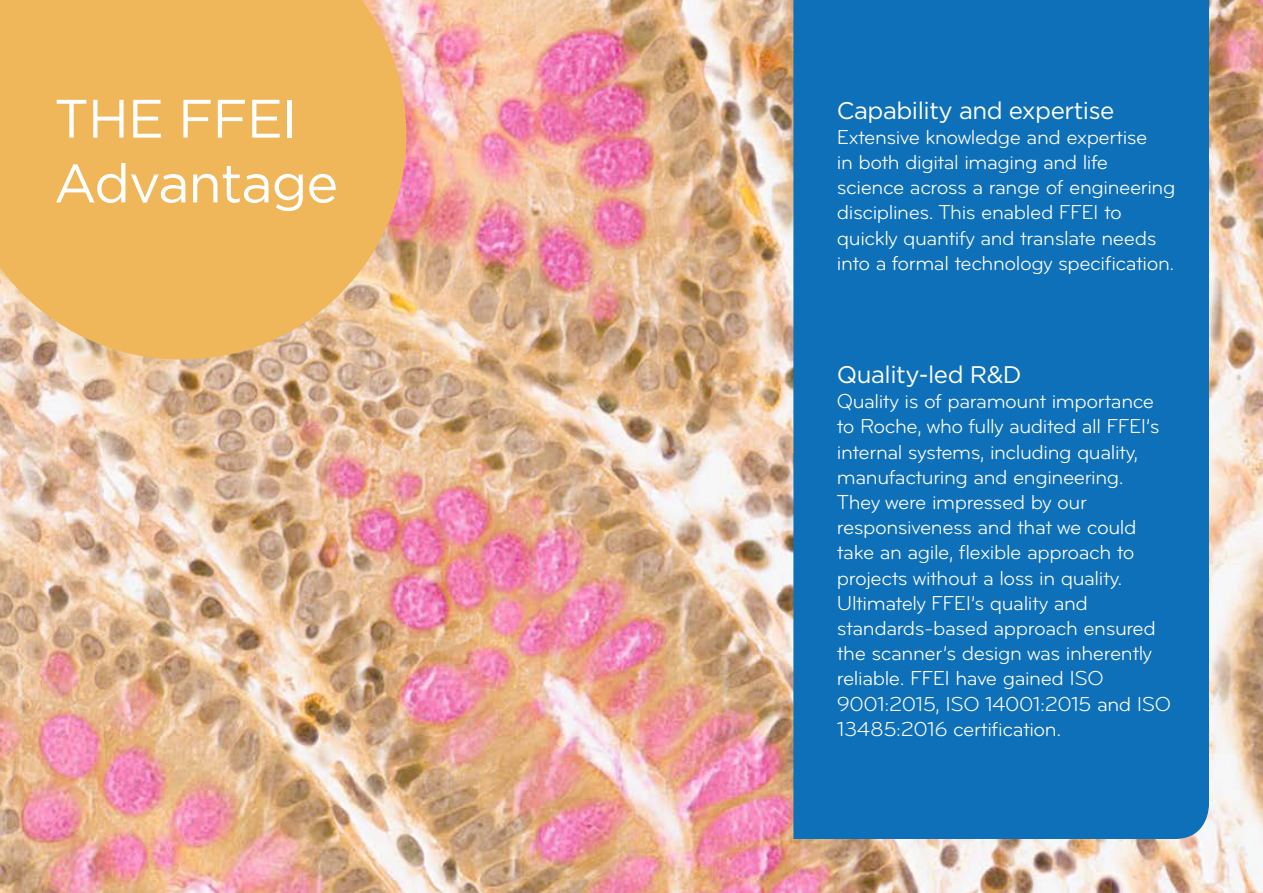
<style>
.page{position:relative;width:1263px;height:893px;background:#fff}
.page>*{position:absolute;margin:0;border:0;box-sizing:border-box;transform-origin:0 0}
.t1{font:54px/64.8px "Gotham";letter-spacing:-.02em;color:#fff}
.t2{font:24px "Gotham";letter-spacing:-.02em;color:#fff}
.t3{font:21px/25.2px "Bryant";letter-spacing:-.02em;color:#fff}
</style>
<div class="page">
<img style="left:0;top:0;width:1263px;height:893px">
<svg style="left:0;top:0;width:406px;height:360px;background:#eeb762"></svg>
<div style="left:793px;top:0;width:416px;height:839px;background:#0e70b8"></div>
<div style="left:837px;top:364px;width:339px;height:398px;background:#0e70b8"></div>
<div style="left:837px;top:99px;width:339px;height:209px;background:#0e70b8"></div>
<h1 class="t1" style="left:54px;top:86px;width:286px">THE FFEI<br>Advantage</h1>
<p class="t2" style="left:837px;top:96px;width:279px">Capability and expertise</p>
<p class="t3" style="left:837px;top:124px;width:340px">Extensive knowledge and expertise<br>in both digital imaging and life science across a range of engineering disciplines. This enabled FFEI to quickly quantify and translate needs into a formal technology specification.</p>
<p class="t2" style="left:837px;top:360px;width:186px">Quality-led R&amp;D</p>
<p class="t3" style="left:837px;top:389px;width:336px">Quality is of paramount importance to Roche, who fully audited all FFEI’s internal systems, including quality, manufacturing and engineering.<br>They were impressed by our responsiveness and that we could take an agile, flexible approach to projects without a loss in quality.<br>Ultimately FFEI’s quality and standards-based approach ensured the scanner’s design was inherently reliable. FFEI have gained ISO 9001:2015, ISO 14001:2015 and ISO 13485:2016 certification.</p>
</div>
